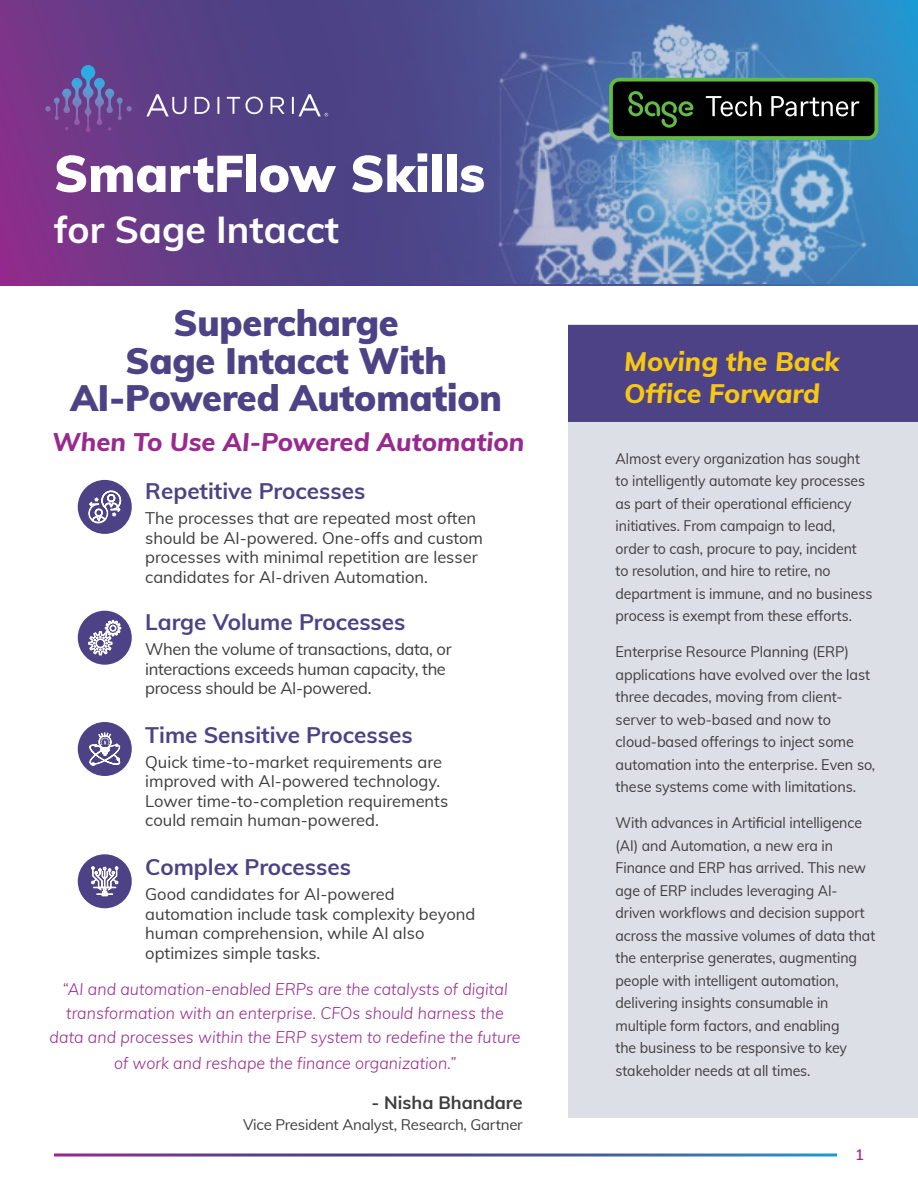
<style>
.page{position:relative;width:918px;height:1188px;background:#fff}
.page>*{position:absolute;margin:0;border:0;box-sizing:border-box;transform-origin:0 0}
.t1{font:900 51px "Muli";color:#fff}
.t2{font:700 37.5px "Muli";color:#fff}
.t3{font:900 36px/37.5px "Muli";letter-spacing:-.005em;color:#4d4285;text-align:center}
.t4{font:italic 800 26.85px/32.1px "Muli";color:#f8c810}
.t5{font:italic 800 25.5px "Muli";color:#99298f}
.t6{font:700 22.5px "Muli";color:#4d4285}
.t7{font:700 18px "Muli";color:#3d3d3d}
.t8{font:16.5px/19.5px "Muli";color:#3d3c3d}
.t9{font:italic 300 16.5px/24px "Muli";letter-spacing:.005em;color:#99298f;text-align:center}
.t10{font:16.5px/19.5px "Muli";letter-spacing:-.02em;color:#3d3c3d}
.t11{font:15px/22.5px "Muli";letter-spacing:-.005em;color:#3d3c3d;scale:.94 1}
.t12{font:15px/22.5px "Muli";letter-spacing:-.005em;color:#3d3c3d;scale:.96 1}
.t13{font:15px "Muli";letter-spacing:-.015em;color:#3d3d3d}
.t14{font:600 15px "Muli";color:#99298f}
</style>
<div class="page">
<svg style="left:0;top:0;width:918px;height:285px;background:#663b87"></svg>
<img style="left:293px;top:0;width:625px;height:284px">
<svg style="left:146px;top:94px;width:182px;height:22px;background:#73639b"></svg>
<svg style="left:72px;top:65px;width:41px;height:67px;background:#6559a0"></svg>
<div style="left:568px;top:324px;width:350px;height:794px;background:#dddfe7"></div>
<div style="left:78px;top:480px;width:54px;height:54px;background:#4d4285;border-radius:50%"></div>
<svg style="left:88px;top:491px;width:33px;height:33px"></svg>
<div style="left:78px;top:611px;width:54px;height:54px;background:#4d4285;border-radius:50%"></div>
<svg style="left:88px;top:615px;width:33px;height:45px"></svg>
<div style="left:78px;top:722px;width:54px;height:54px;background:#4d4285;border-radius:50%"></div>
<svg style="left:89px;top:732px;width:32px;height:34px"></svg>
<div style="left:78px;top:854px;width:54px;height:54px;background:#4d4285;border-radius:50%"></div>
<svg style="left:91px;top:867px;width:27px;height:29px"></svg>
<svg style="left:609px;top:78px;width:269px;height:62px;background:#1e2e1a"></svg>
<div style="left:569px;top:325px;width:349px;height:97px;background:#4d4285"></div>
<h1 class="t1" style="left:54px;top:136px;width:433px">SmartFlow Skills</h1>
<h2 class="t2" style="left:54px;top:202px;width:286px">for Sage Intacct</h2>
<h3 class="t3" style="left:70px;top:303px;width:433px">Supercharge<br>Sage Intacct With<br>AI-Powered Automation</h3>
<h3 class="t5" style="left:52px;top:423px;width:474px">When To Use AI-Powered Automation</h3>
<h3 class="t6" style="left:145px;top:475px;width:222px">Repetitive Processes</h3>
<p class="t8" style="left:145px;top:508px;width:339px">The processes that are repeated most often should be AI-powered. One-offs and custom processes with minimal repetition are lesser candidates for AI-driven Automation.</p>
<h3 class="t6" style="left:145px;top:606px;width:262px">Large Volume Processes</h3>
<p class="t10" style="left:145px;top:639px;width:308px">When the volume of transactions, data, or interactions exceeds human capacity, the process should be AI-powered.</p>
<h3 class="t6" style="left:145px;top:718px;width:269px">Time Sensitive Processes</h3>
<p class="t8" style="left:145px;top:751px;width:305px">Quick time-to-market requirements are improved with AI-powered technology.<br>Lower time-to-completion requirements could remain human-powered.</p>
<h3 class="t6" style="left:145px;top:851px;width:207px">Complex Processes</h3>
<p class="t8" style="left:145px;top:884px;width:332px">Good candidates for AI-powered automation include task complexity beyond human comprehension, while AI also optimizes simple tasks.</p>
<p class="t9" style="left:50px;top:976px;width:473px">“AI and automation-enabled ERPs are the catalysts of digital transformation with an enterprise. CFOs should harness the data and processes within the ERP system to redefine the future</p>
<p class="t9" style="left:114px;top:1050px;width:344px">of work and reshape the finance organization.”</p>
<p class="t7" style="left:371px;top:1089px;width:153px">- Nisha Bhandare</p>
<p class="t13" style="left:243px;top:1114px;width:281px">Vice President Analyst, Research, Gartner</p>
<h3 class="t4" style="left:624px;top:344px;width:217px">Moving the Back<br>Office Forward</h3>
<p class="t11" style="left:616px;top:446px;width:275px">Almost every organization has sought to intelligently automate key processes as part of their operational efficiency initiatives. From campaign to lead, order to cash, procure to pay, incident to resolution, and hire to retire, no department is immune, and no business process is exempt from these efforts.</p>
<p class="t12" style="left:616px;top:640px;width:272px">Enterprise Resource Planning (ERP) applications have evolved over the last three decades, moving from client&shy;server to web-based and now to cloud-based offerings to inject some automation into the enterprise. Even so, these systems come with limitations.</p>
<p class="t11" style="left:616px;top:811px;width:278px">With advances in Artificial intelligence (AI) and Automation, a new era in Finance and ERP has arrived. This new age of ERP includes leveraging AI&shy;driven workflows and decision support across the massive volumes of data that the enterprise generates, augmenting people with intelligent automation, delivering insights consumable in multiple form factors, and enabling<br>the business to be responsive to key stakeholder needs at all times.</p>
<p class="t14" style="left:855px;top:1144px;width:10px">1</p>
</div>
